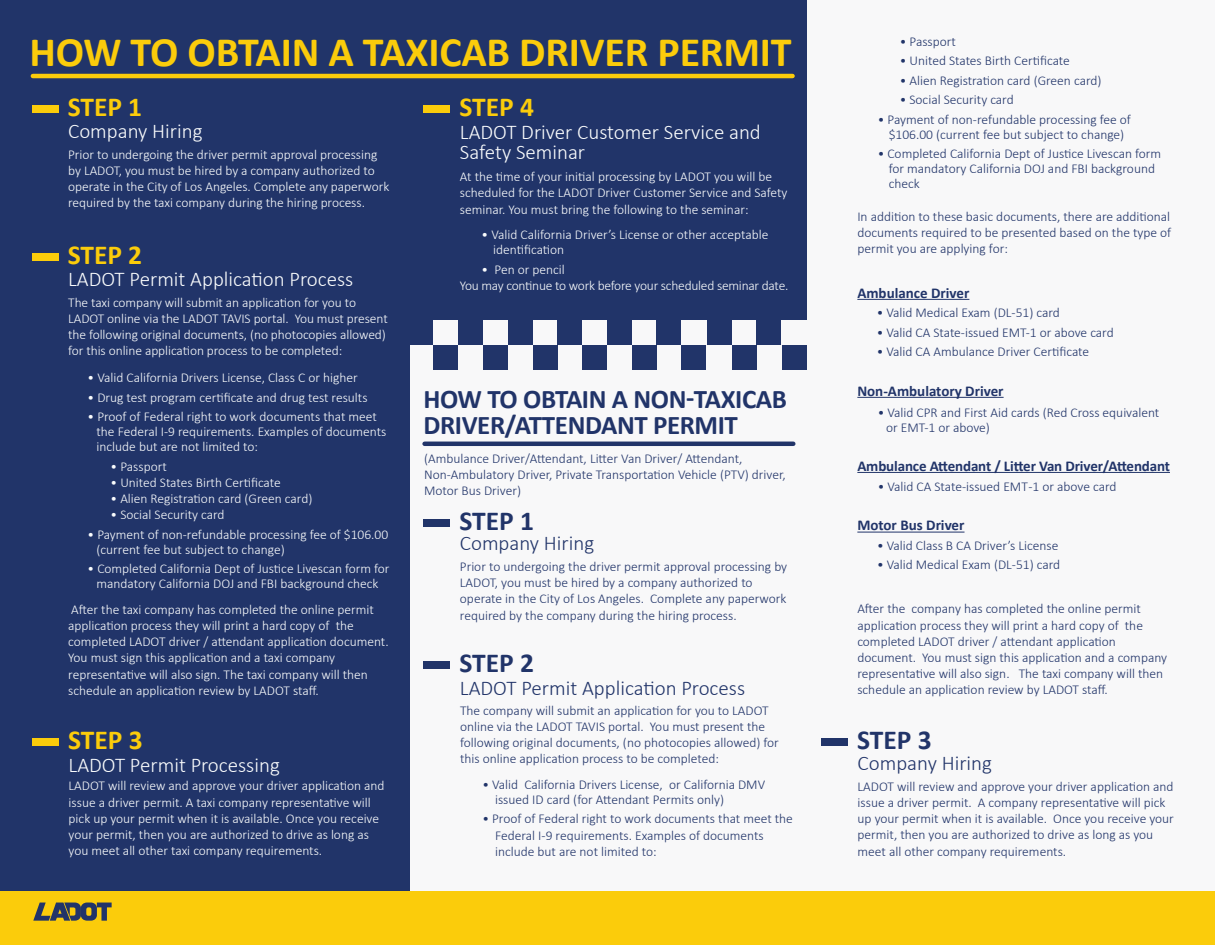
<style>
.page{position:relative;width:1215px;height:945px;background:#213469}
.page>*{position:absolute;margin:0;border:0;box-sizing:border-box;transform-origin:0 0}
.t1{font:700 42px "Calibri";letter-spacing:-.005em;color:#fbcc0b}
.t2{font:700 27.45px "Calibri";color:#fbcc0b}
.t3{font:700 27.45px "Calibri";color:#213469}
.t4{font:700 27px/25.5px "Calibri";letter-spacing:-.015em;color:#213469}
.t5{font:300 21px/19.5px "Calibri";color:#fafcfd}
.t6{font:300 21px "Calibri";color:#213469}
.t7{font:700 15px "Calibri";letter-spacing:-.01em;color:#213469}
.t8{font:300 13.5px/16.2px "Calibri";color:#213469}
.t9{font:300 13.5px/16.2px "Calibri";color:#fafcfd}
</style>
<div class="page">
<div style="left:410px;top:321px;width:398px;height:592px;background:#f8f8f9"></div>
<div style="left:807px;top:0;width:408px;height:920px;background:#f8f8f9"></div>
<hr style="left:857px;top:299px;width:112px;height:1px;background:#213469">
<hr style="left:857px;top:532px;width:108px;height:1px;background:#213469">
<hr style="left:857px;top:472px;width:313px;height:1px;background:#213469">
<hr style="left:857px;top:397px;width:147px;height:1px;background:#213469">
<div style="left:0;top:891px;width:1215px;height:54px;background:#fbcc0b"></div>
<svg style="left:33px;top:903px;width:79px;height:18px"></svg>
<div style="left:33px;top:105px;width:26px;height:8px;background:#fbcc0b"></div>
<div style="left:423px;top:105px;width:27px;height:8px;background:#fbcc0b"></div>
<div style="left:423px;top:519px;width:27px;height:8px;background:#213469"></div>
<div style="left:423px;top:662px;width:27px;height:7px;background:#213469"></div>
<div style="left:821px;top:738px;width:27px;height:8px;background:#213469"></div>
<div style="left:33px;top:254px;width:26px;height:7px;background:#fbcc0b"></div>
<div style="left:33px;top:739px;width:26px;height:7px;background:#fbcc0b"></div>
<div style="left:408px;top:320px;width:25px;height:25px;background:#213469"></div>
<div style="left:433px;top:345px;width:25px;height:25px;background:#213469"></div>
<div style="left:458px;top:320px;width:25px;height:25px;background:#213469"></div>
<div style="left:483px;top:345px;width:25px;height:25px;background:#213469"></div>
<div style="left:508px;top:320px;width:25px;height:25px;background:#213469"></div>
<div style="left:533px;top:345px;width:25px;height:25px;background:#213469"></div>
<div style="left:557px;top:320px;width:25px;height:25px;background:#213469"></div>
<div style="left:582px;top:345px;width:25px;height:25px;background:#213469"></div>
<div style="left:607px;top:320px;width:25px;height:25px;background:#213469"></div>
<div style="left:632px;top:345px;width:24px;height:25px;background:#213469"></div>
<div style="left:656px;top:320px;width:25px;height:25px;background:#213469"></div>
<div style="left:681px;top:345px;width:25px;height:25px;background:#213469"></div>
<div style="left:707px;top:320px;width:25px;height:25px;background:#213469"></div>
<div style="left:756px;top:320px;width:25px;height:25px;background:#213469"></div>
<div style="left:732px;top:345px;width:25px;height:25px;background:#213469"></div>
<div style="left:782px;top:345px;width:25px;height:25px;background:#213469"></div>
<hr style="left:33px;top:74px;width:760px;height:4px;background:#fbcc0b">
<hr style="left:425px;top:442px;width:368px;height:4px;background:#213469">
<h1 class="t1" style="left:30px;top:22px;width:764px">HOW TO OBTAIN A TAXICAB DRIVER PERMIT</h1>
<h2 class="t2" style="left:68px;top:88px;width:76px">STEP 1</h2>
<h3 class="t5" style="left:68px;top:121px;width:136px">Company Hiring</h3>
<p class="t9" style="left:68px;top:146px;width:323px">Prior to undergoing the driver permit approval processing by LADOT, you must be hired by a company authorized to operate in the City of Los Angeles. Complete any paperwork required by the taxi company during the hiring process.</p>
<h2 class="t2" style="left:459px;top:88px;width:76px">STEP 4</h2>
<h3 class="t5" style="left:460px;top:122px;width:303px">LADOT Driver Customer Service and<br>Safety Seminar</h3>
<p class="t9" style="left:460px;top:168px;width:329px">At the time of your initial processing by LADOT you will be scheduled for the LADOT Driver Customer Service and Safety seminar. You must bring the following to the seminar:</p>
<p class="t9" style="left:493px;top:227px;width:277px;line-height:15px;text-indent:-12px">• Valid California Driver’s License or other acceptable identification</p>
<p class="t9" style="left:460px;top:261px;width:330px;text-indent:22px">• Pen or pencil<br>You may continue to work before your scheduled seminar date.</p>
<h2 class="t2" style="left:68px;top:236px;width:76px">STEP 2</h2>
<h3 class="t5" style="left:68px;top:269px;width:287px">LADOT Permit Application Process</h3>
<p class="t9" style="left:68px;top:294px;width:321px">The taxi company will submit an application for you to LADOT online via the LADOT TAVIS portal. You must present the following original documents, (no photocopies allowed) for this online application process to be completed:</p>
<p class="t9" style="left:88px;top:370px;width:272px">• Valid California Drivers License, Class C or higher</p>
<p class="t9" style="left:88px;top:389px;width:282px">• Drug test program certificate and drug test results</p>
<p class="t9" style="left:97px;top:409px;width:291px;line-height:15px;text-indent:-9px">• Proof of Federal right to work documents that meet the Federal I-9 requirements. Examples of documents include but are not limited to:</p>
<p class="t9" style="left:111px;top:458px;width:58px">• Passport</p>
<p class="t9" style="left:111px;top:474px;width:172px">• United States Birth Certificate</p>
<p class="t9" style="left:111px;top:490px;width:203px">• Alien Registration card (Green card)</p>
<p class="t9" style="left:111px;top:507px;width:116px">• Social Security card</p>
<p class="t9" style="left:97px;top:527px;width:293px;line-height:15px;text-indent:-9px">• Payment of non-refundable processing fee of $106.00 (current fee but subject to change)</p>
<p class="t9" style="left:88px;top:561px;width:304px;line-height:15px;text-align:center">• Completed California Dept of Justice Livescan form for mandatory California DOJ and FBI background check</p>
<p class="t9" style="left:68px;top:601px;width:322px">After the taxi company has completed the online permit application process they will print a hard copy of the completed LADOT driver / attendant application document.<br>You must sign this application and a taxi company representative will also sign. The taxi company will then schedule an application review by LADOT staff.</p>
<h3 class="t4" style="left:424px;top:386px;width:365px">HOW TO OBTAIN A NON-TAXICAB<br>DRIVER/ATTENDANT PERMIT</h3>
<p class="t8" style="left:424px;top:450px;width:363px">(Ambulance Driver/Attendant, Litter Van Driver/ Attendant,<br>Non-Ambulatory Driver, Private Transportation Vehicle (PTV) driver,<br>Motor Bus Driver)</p>
<h2 class="t3" style="left:459px;top:501px;width:76px">STEP 1</h2>
<h3 class="t6" style="left:460px;top:530px;width:136px">Company Hiring</h3>
<p class="t8" style="left:460px;top:558px;width:329px">Prior to undergoing the driver permit approval processing by LADOT, you must be hired by a company authorized to operate in the City of Los Angeles. Complete any paperwork required by the company during the hiring process.</p>
<h2 class="t3" style="left:460px;top:644px;width:76px">STEP 2</h2>
<h3 class="t6" style="left:460px;top:675px;width:287px">LADOT Permit Application Process</h3>
<p class="t8" style="left:460px;top:702px;width:320px">The company will submit an application for you to LADOT online via the LADOT TAVIS portal. You must present the following original documents, (no photocopies allowed) for this online application process to be completed:</p>
<p class="t8" style="left:495px;top:777px;width:272px;line-height:15px;text-indent:-13px">• Valid California Drivers License, or California DMV issued ID card (for Attendant Permits only)</p>
<p class="t8" style="left:495px;top:811px;width:299px;text-indent:-13px">• Proof of Federal right to work documents that meet the<br>Federal I-9 requirements. Examples of documents include but are not limited to:</p>
<h2 class="t2" style="left:68px;top:721px;width:76px">STEP 3</h2>
<h3 class="t5" style="left:69px;top:755px;width:213px">LADOT Permit Processing</h3>
<p class="t9" style="left:69px;top:778px;width:318px">LADOT will review and approve your driver application and issue a driver permit. A taxi company representative will pick up your permit when it is available. Once you receive your permit, then you are authorized to drive as long as you meet all other taxi company requirements.</p>
<p class="t8" style="left:900px;top:33px;width:58px">• Passport</p>
<p class="t8" style="left:900px;top:53px;width:172px">• United States Birth Certificate</p>
<p class="t8" style="left:900px;top:72px;width:203px">• Alien Registration card (Green card)</p>
<p class="t8" style="left:900px;top:91px;width:116px">• Social Security card</p>
<p class="t8" style="left:878px;top:112px;width:255px;line-height:15px;text-align:center">• Payment of non-refundable processing fee of $106.00 (current fee but subject to change)</p>
<p class="t8" style="left:889px;top:146px;width:274px;line-height:15px;text-indent:-11px">• Completed California Dept of Justice Livescan form for mandatory California DOJ and FBI background check</p>
<p class="t8" style="left:857px;top:208px;width:315px;text-align:justify">In addition to these basic documents, there are additional documents required to be presented based on the type of permit you are applying for:</p>
<p class="t7" style="left:857px;top:282px;width:114px">Ambulance Driver</p>
<p class="t8" style="left:877px;top:304px;width:185px">• Valid Medical Exam (DL-51) card</p>
<p class="t8" style="left:877px;top:324px;width:239px">• Valid CA State-issued EMT-1 or above card</p>
<p class="t8" style="left:877px;top:343px;width:214px">• Valid CA Ambulance Driver Certificate</p>
<p class="t7" style="left:857px;top:380px;width:148px">Non-Ambulatory Driver</p>
<p class="t8" style="left:886px;top:404px;width:275px;line-height:15px;text-indent:-9px">• Valid CPR and First Aid cards (Red Cross equivalent or EMT-1 or above)</p>
<p class="t7" style="left:857px;top:455px;width:314px">Ambulance Attendant / Litter Van Driver/Attendant</p>
<p class="t8" style="left:878px;top:478px;width:240px">• Valid CA State-issued EMT -1 or above card</p>
<p class="t7" style="left:857px;top:515px;width:109px">Motor Bus Driver</p>
<p class="t8" style="left:877px;top:537px;width:183px">• Valid Class B CA Driver’s License</p>
<p class="t8" style="left:877px;top:557px;width:185px">• Valid Medical Exam (DL-51) card</p>
<p class="t8" style="left:857px;top:601px;width:311px">After the company has completed the online permit application process they will print a hard copy of the completed LADOT driver / attendant application document. You must sign this application and a company representative will also sign. The taxi company will then schedule an application review by LADOT staff.</p>
<h2 class="t3" style="left:857px;top:720px;width:76px">STEP 3</h2>
<h3 class="t6" style="left:858px;top:750px;width:136px">Company Hiring</h3>
<p class="t8" style="left:858px;top:778px;width:318px">LADOT will review and approve your driver application and issue a driver permit. A company representative will pick up your permit when it is available. Once you receive your permit, then you are authorized to drive as long as you meet all other company requirements.</p>
</div>
